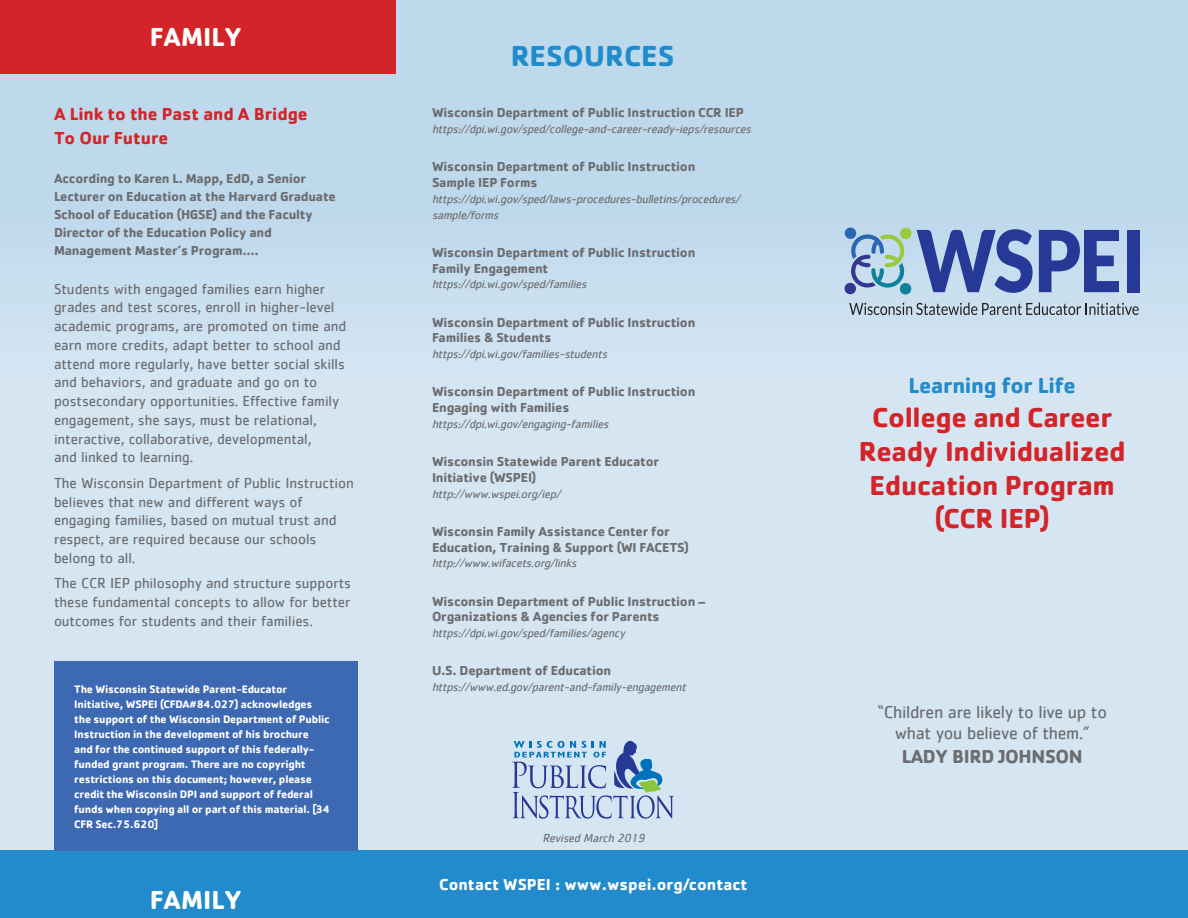
<style>
.page{position:relative;width:1188px;height:918px;background:#fff}
.page>*{position:absolute;margin:0;border:0;box-sizing:border-box;transform-origin:0 0}
.t1{font:700 30px "Cachet Std";color:#218bcb}
.Subhead{font:700 28.5px "Cachet Std";letter-spacing:-.01em;color:#d32429}
.t2{font:700 27px "Cachet Std";color:#fff}
.Subhead-2{font:700 22.5px "Cachet Std";letter-spacing:-.01em;color:#218bcb}
.t3{font:700 19.5px "Cachet Std";letter-spacing:-.02em;color:#6c6d70}
.t4{font:18px "Cachet";letter-spacing:-.02em;color:#6c6d70}
.t5{font:700 18px/24px "Cachet Std";letter-spacing:-.005em;color:#d32429}
.t6{font:700 16.5px "Cachet Std";color:#fff}
.Body_copy{font:15px/18.8px "Cachet";letter-spacing:-.005em;color:#6c6d70}
.t7{font:700 13.5px/18px "Cachet Std";letter-spacing:-.02em;color:#6c6d70}
.Body_copy-2{font:italic 12px "Cachet";color:#6c6d70}
.t8{font:700 11.25px/15px "Cachet Std";letter-spacing:-.02em;color:#fff}
</style>
<div class="page">
<img style="left:0;top:0;width:1188px;height:850px">
<div style="left:0;top:0;width:395px;height:73px;background:#d32429"></div>
<div style="left:0;top:850px;width:1188px;height:68px;background:#218bcb"></div>
<div style="left:54px;top:662px;width:304px;height:189px;background:#3d68b2"></div>
<svg style="left:512px;top:741px;width:162px;height:78px;background:#a6bfdb"></svg>
<svg style="left:1039px;top:230px;width:80px;height:62px;background:#667ab9"></svg>
<div style="left:1127px;top:230px;width:13px;height:62px;background:#263996"></div>
<svg style="left:849px;top:303px;width:290px;height:12px;background:#9ca9b5"></svg>
<svg style="left:845px;top:228px;width:188px;height:67px;background:#849ec6"></svg>
<p class="t2" style="left:150px;top:19px;width:93px">FAMILY</p>
<p class="t5" style="left:54px;top:102px;width:255px">A Link to the Past and A Bridge<br>To Our Future</p>
<p class="t7" style="left:54px;top:169px;width:283px">According to Karen L. Mapp, EdD, a Senior Lecturer on Education at the Harvard Graduate School of Education (HGSE) and the Faculty Director of the Education Policy and Management Master’s Program....</p>
<p class="Body_copy" style="left:54px;top:279px;width:294px">Students with engaged families earn higher grades and test scores, enroll in higher-level academic programs, are promoted on time and earn more credits, adapt better to school and attend more regularly, have better social skills and behaviors, and graduate and go on to postsecondary opportunities. Effective family engagement, she says, must be relational, interactive, collaborative, developmental,<br>and linked to learning.</p>
<p class="Body_copy" style="left:54px;top:473px;width:301px">The Wisconsin Department of Public Instruction believes that new and different ways of engaging families, based on mutual trust and respect, are required because our schools belong to all.</p>
<p class="Body_copy" style="left:54px;top:574px;width:299px;text-align:justify">The CCR IEP philosophy and structure supports these fundamental concepts to allow for better outcomes for students and their families.</p>
<p class="t8" style="left:74px;top:681px;width:257px">The Wisconsin Statewide Parent-Educator Initiative, WSPEI (CFDA#84.027) acknowledges the support of the Wisconsin Department of Public Instruction in the development of his brochure and for the continued support of this federally&shy;funded grant program. There are no copyright restrictions on this document; however, please credit the Wisconsin DPI and support of federal funds when copying all or part of this material. [34<br>CFR Sec.75.620]</p>
<p class="t2" style="left:150px;top:883px;width:93px">FAMILY</p>
<p class="t1" style="left:511px;top:36px;width:165px">RESOURCES</p>
<p class="t7" style="left:432px;top:103px;width:313px">Wisconsin Department of Public Instruction CCR IEP</p>
<p class="Body_copy-2" style="left:432px;top:122px;width:323px">https://dpi.wi.gov/sped/college-and-career-ready-ieps/resources</p>
<p class="t7" style="left:432px;top:157px;width:265px">Wisconsin Department of Public Instruction</p>
<p class="t7" style="left:432px;top:173px;width:107px">Sample IEP Forms</p>
<p class="Body_copy-2" style="left:432px;top:192px;width:312px">https://dpi.wi.gov/sped/laws-procedures-bulletins/procedures/</p>
<p class="Body_copy-2" style="left:432px;top:208px;width:71px">sample/forms</p>
<p class="t7" style="left:432px;top:243px;width:265px">Wisconsin Department of Public Instruction</p>
<p class="t7" style="left:432px;top:259px;width:118px">Family Engagement</p>
<p class="Body_copy-2" style="left:432px;top:277px;width:159px">https://dpi.wi.gov/sped/families</p>
<p class="t7" style="left:432px;top:313px;width:265px">Wisconsin Department of Public Instruction</p>
<p class="t7" style="left:432px;top:328px;width:121px">Families &amp; Students</p>
<p class="Body_copy-2" style="left:432px;top:347px;width:180px">https://dpi.wi.gov/families-students</p>
<p class="t7" style="left:432px;top:382px;width:265px">Wisconsin Department of Public Instruction</p>
<p class="t7" style="left:432px;top:398px;width:139px">Engaging with Families</p>
<p class="Body_copy-2" style="left:432px;top:417px;width:181px">https://dpi.wi.gov/engaging-families</p>
<p class="t7" style="left:432px;top:452px;width:229px">Wisconsin Statewide Parent Educator</p>
<p class="t7" style="left:432px;top:468px;width:106px">Initiative (WSPEI)</p>
<p class="Body_copy-2" style="left:432px;top:487px;width:133px">http://www.wspei.org/iep/</p>
<p class="t7" style="left:432px;top:522px;width:239px">Wisconsin Family Assistance Center for</p>
<p class="t7" style="left:432px;top:538px;width:258px">Education, Training &amp; Support (WI FACETS)</p>
<p class="Body_copy-2" style="left:432px;top:556px;width:149px">http://www.wifacets.org/links</p>
<p class="t7" style="left:432px;top:592px;width:275px">Wisconsin Department of Public Instruction –</p>
<p class="t7" style="left:432px;top:607px;width:229px">Organizations &amp; Agencies for Parents</p>
<p class="Body_copy-2" style="left:432px;top:626px;width:197px">https://dpi.wi.gov/sped/families/agency</p>
<p class="t7" style="left:432px;top:661px;width:181px">U.S. Department of Education</p>
<p class="Body_copy-2" style="left:432px;top:680px;width:258px">https://www.ed.gov/parent-and-family-engagement</p>
<p class="Body_copy-2" style="left:542px;top:831px;width:106px">Revised March 2019</p>
<p class="t6" style="left:439px;top:874px;width:310px">Contact WSPEI : www.wspei.org/contact</p>
<p class="Subhead-2" style="left:909px;top:371px;width:169px">Learning for Life</p>
<p class="Subhead" style="left:872px;top:399px;width:242px">College and Career</p>
<p class="Subhead" style="left:859px;top:433px;width:269px">Ready Individualized</p>
<p class="Subhead" style="left:870px;top:467px;width:247px">Education Program</p>
<p class="Subhead" style="left:934px;top:500px;width:117px">(CCR IEP)</p>
<p class="t4" style="left:878px;top:702px;width:231px">“Children are likely to live up to</p>
<p class="t4" style="left:895px;top:723px;width:196px">what you believe of them.”</p>
<p class="t3" style="left:902px;top:744px;width:183px">LADY BIRD JOHNSON</p>
</div>
